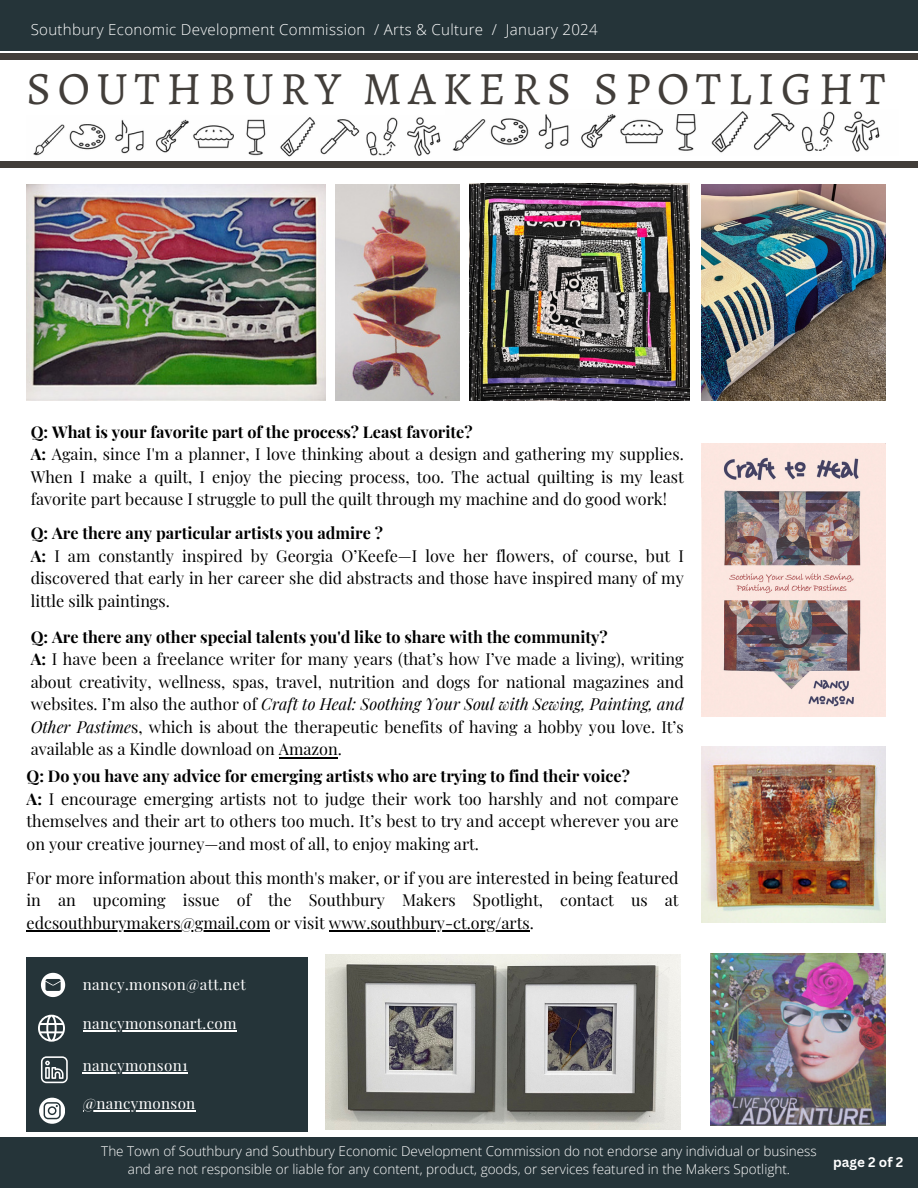
<style>
.page{position:relative;width:918px;height:1188px;background:#fff}
.page>*{position:absolute;margin:0;border:0;box-sizing:border-box;transform-origin:0 0}
.t1{font:46.5px "Alegreya";letter-spacing:.14em;color:#423e3a}
.t2{font:16.2px/22.5px "Playfair Display";color:#000;text-align:justify}
.t3{font:700 16.2px "Playfair Display";color:#000}
.t4{font:300 15.15px "Open Sans";letter-spacing:.02em;color:#fff}
.t5{font:15.15px "Playfair Display";letter-spacing:.02em;color:#fff}
.t6{font:300 13.5px "Open Sans";color:#fff}
.t7{font:700 13.5px "Canva Sans";color:#fff}
.s1{font-weight:700}
.s2{font-style:italic}
</style>
<div class="page">
<div style="left:0;top:54px;width:918px;height:5px;background:#423e3a"></div>
<img style="left:33px;top:117px;width:408px;height:40px">
<div style="left:0;top:162px;width:918px;height:5px;background:#423e3a"></div>
<img style="left:452px;top:111px;width:428px;height:42px">
<div style="left:0;top:0;width:918px;height:50px;background:#253439"></div>
<div style="left:0;top:1137px;width:918px;height:50px;background:#253439"></div>
<img style="left:27px;top:185px;width:299px;height:215px">
<img style="left:702px;top:443px;width:183px;height:274px">
<div style="left:27px;top:957px;width:281px;height:175px;background:#253439"></div>
<svg style="left:41px;top:973px;width:24px;height:24px"></svg>
<svg style="left:39px;top:1098px;width:26px;height:26px"></svg>
<svg style="left:38px;top:1015px;width:27px;height:27px"></svg>
<svg style="left:41px;top:1056px;width:27px;height:27px"></svg>
<hr style="left:83px;top:1110px;width:113px;height:1px;background:#fff">
<hr style="left:83px;top:1030px;width:154px;height:1px;background:#fff">
<hr style="left:83px;top:1072px;width:105px;height:1px;background:#fff">
<img style="left:326px;top:955px;width:354px;height:174px">
<img style="left:701px;top:185px;width:185px;height:216px">
<img style="left:469px;top:183px;width:221px;height:217px">
<img style="left:336px;top:185px;width:123px;height:216px">
<img style="left:701px;top:746px;width:185px;height:177px">
<img style="left:710px;top:953px;width:176px;height:172px">
<hr style="left:279px;top:757px;width:59px;height:1px;background:#000">
<hr style="left:27px;top:930px;width:243px;height:2px;background:#000">
<hr style="left:329px;top:930px;width:201px;height:2px;background:#000">
<p class="t4" style="left:31px;top:19px;width:569px">Southbury Economic Development Commission / Arts &amp; Culture / January 2024</p>
<p class="t1" style="left:27px;top:57px;width:861px">SOUTHBURY MAKERS SPOTLIGHT</p>
<p class="t3" style="left:31px;top:420px;width:443px">Q: What is your favorite part of the process? Least favorite?</p>
<p class="t2" style="left:31px;top:442px;width:655px"><span class="s1">A:</span> Again, since I'm a planner, I love thinking about a design and gathering my supplies.<br>When I make a quilt, I enjoy the piecing process, too. The actual quilting is my least favorite part because I struggle to pull the quilt through my machine and do good work!</p>
<p class="t3" style="left:31px;top:522px;width:354px">Q: Are there any particular artists you admire ?</p>
<p class="t2" style="left:31px;top:544px;width:655px"><span class="s1">A:</span> I am constantly inspired by Georgia O’Keefe—I love her flowers, of course, but I discovered that early in her career she did abstracts and those have inspired many of my little silk paintings.</p>
<p class="t3" style="left:31px;top:625px;width:579px">Q: Are there any other special talents you'd like to share with the community?</p>
<p class="t2" style="left:31px;top:647px;width:655px"><span class="s1">A:</span> I have been a freelance writer for many years (that’s how I’ve made a living), writing about creativity, wellness, spas, travel, nutrition and dogs for national magazines and websites. I’m also the author of <span class="s2">Craft to Heal: Soothing Your Soul with Sewing, Painting, and Other Pastime</span>s, which is about the therapeutic benefits of having a hobby you love. It’s available as a Kindle download on Amazon.</p>
<p class="t3" style="left:27px;top:765px;width:605px">Q: Do you have any advice for emerging artists who are trying to find their voice?</p>
<p class="t2" style="left:27px;top:787px;width:654px"><span class="s1">A:</span> I encourage emerging artists not to judge their work too harshly and not compare themselves and their art to others too much. It’s best to try and accept wherever you are on your creative journey—and most of all, to enjoy making art.</p>
<p class="t2" style="left:27px;top:866px;width:654px">For more information about this month's maker, or if you are interested in being featured in an upcoming issue of the Southbury Makers Spotlight, contact us at edcsouthburymakers@gmail.com or visit www.southbury-ct.org/arts.</p>
<p class="t5" style="left:83px;top:973px;width:164px">nancy.monson@att.net</p>
<p class="t5" style="left:83px;top:1013px;width:155px">nancymonsonart.com</p>
<p class="t5" style="left:83px;top:1055px;width:106px">nancymonson1</p>
<p class="t5" style="left:83px;top:1093px;width:114px">@nancymonson</p>
<p class="t6" style="left:101px;top:1141px;width:717px">The Town of Southbury and Southbury Economic Development Commission do not endorse any individual or business</p>
<p class="t6" style="left:128px;top:1159px;width:664px">and are not responsible or liable for any content, product, goods, or services featured in the Makers Spotlight.</p>
<p class="t7" style="left:833px;top:1152px;width:72px">page 2 of 2</p>
</div>
